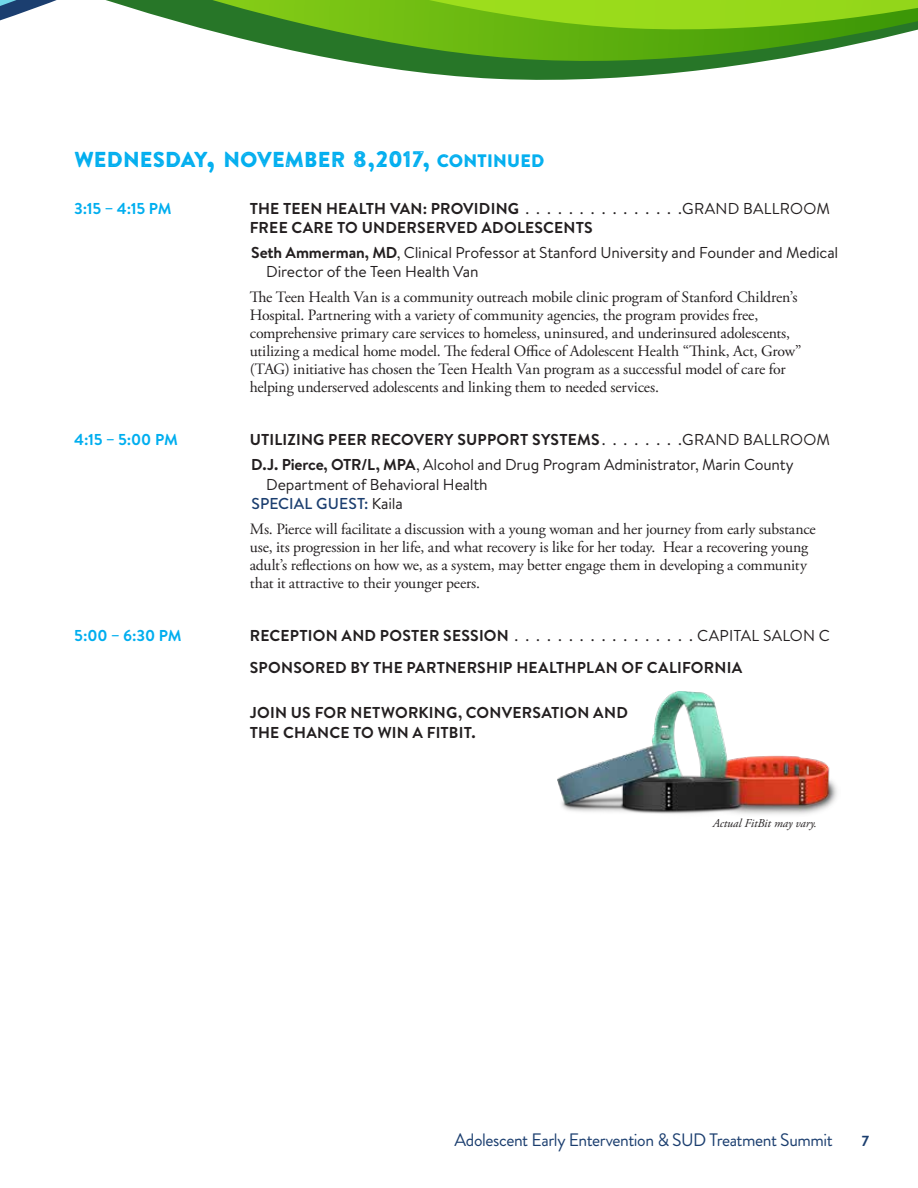
<style>
.page{position:relative;width:918px;height:1188px;background:#fff}
.page>*{position:absolute;margin:0;border:0;box-sizing:border-box;transform-origin:0 0}
.t1{font:21.6px "Brandon Printed One SC800";letter-spacing:-.025em;color:#00aeef}
.t2{font:18px "Brandon Grotesque";letter-spacing:-.025em;color:#1b3e6f}
.t3{font:15.75px/18px "Adobe Garamond Pro";letter-spacing:-.01em;color:#231f20}
.t4{font:15.75px/19.5px "Brandon Text";letter-spacing:-.01em;color:#231f20}
.t5{font:700 15.75px/19.5px "Brandon Text";letter-spacing:.015em;color:#231f20}
.t6{font:700 15.75px "Brandon Text";letter-spacing:-.01em;color:#00aeef}
.t7{font:700 15px "Brandon Grotesque";color:#1b3e6f}
.t8{font:italic 12px "Adobe Garamond Pro";color:#231f20}
.s1{font-size:27px}
.s2{font-size:22.5px}
.s3{font-size:18px}
.s4{font-weight:400}
.s5{font-weight:700}
.s6{font-weight:500;color:#1b3e6f}
</style>
<div class="page">
<svg style="left:0;top:0;width:918px;height:80px"></svg>
<img style="left:557px;top:691px;width:280px;height:124px">
<h1 class="t1" style="left:74px;top:146px;width:472px">WEDNESDAY<span class="s1">,</span> NOVEMBER <span class="s2">8,2017,</span> <span class="s3">CONTINUED</span></h1>
<p class="t6" style="left:74px;top:197px;width:99px">3:15 – 4:15 PM</p>
<p class="t5" style="left:250px;top:198px;width:582px">THE TEEN HEALTH VAN: PROVIDING <span class="s4">. . . . . . . . . . . . . . GRAND BALLROOM<br></span>FREE CARE TO UNDERSERVED ADOLESCENTS</p>
<p class="t4" style="left:266px;top:242px;width:574px;text-indent:-15px"><span class="s5">Seth Ammerman, MD</span>, Clinical Professor at Stanford University and Founder and Medical<br>Director of the Teen Health Van</p>
<p class="t3" style="left:250px;top:289px;width:553px">The Teen Health Van is a community outreach mobile clinic program of Stanford Children’s Hospital. Partnering with a variety of community agencies, the program provides free, comprehensive primary care services to homeless, uninsured, and underinsured adolescents, utilizing a medical home model. The federal Office of Adolescent Health “Think, Act, Grow” (TAG) initiative has chosen the Teen Health Van program as a successful model of care for helping underserved adolescents and linking them to needed services.</p>
<p class="t6" style="left:74px;top:429px;width:105px">4:15 – 5:00 PM</p>
<p class="t4" style="left:250px;top:427px;width:582px;line-height:24.9px"><span class="s5">UTILIZING PEER RECOVERY SUPPORT SYSTEMS</span> . . . . . . . GRAND BALLROOM<br><span class="s5">D.J. Pierce, OTR/L, MPA</span>, Alcohol and Drug Program Administrator, Marin County</p>
<p class="t4" style="left:251px;top:474px;width:238px;text-indent:15px">Department of Behavioral Health<br><span class="s6">SPECIAL GUEST:</span> Kaila</p>
<p class="t3" style="left:250px;top:521px;width:568px">Ms. Pierce will facilitate a discussion with a young woman and her journey from early substance use, its progression in her life, and what recovery is like for her today. Hear a recovering young adult’s reflections on how we, as a system, may better engage them in developing a community that it attractive to their younger peers.</p>
<p class="t6" style="left:74px;top:625px;width:109px">5:00 – 6:30 PM</p>
<p class="t5" style="left:250px;top:620px;width:582px;line-height:31.7px">RECEPTION AND POSTER SESSION <span class="s4">. . . . . . . . . . . . . . . . . CAPITAL SALON C<br></span>SPONSORED BY THE PARTNERSHIP HEALTHPLAN OF CALIFORNIA</p>
<p class="t5" style="left:250px;top:703px;width:380px">JOIN US FOR NETWORKING, CONVERSATION AND<br>THE CHANCE TO WIN A FITBIT.</p>
<p class="t8" style="left:713px;top:816px;width:105px">Actual FitBit may vary.</p>
<p class="t2" style="left:455px;top:1127px;width:380px">Adolescent Early Entervention &amp; SUD Treatment Summit</p>
<p class="t7" style="left:862px;top:1130px;width:9px">7</p>
</div>
